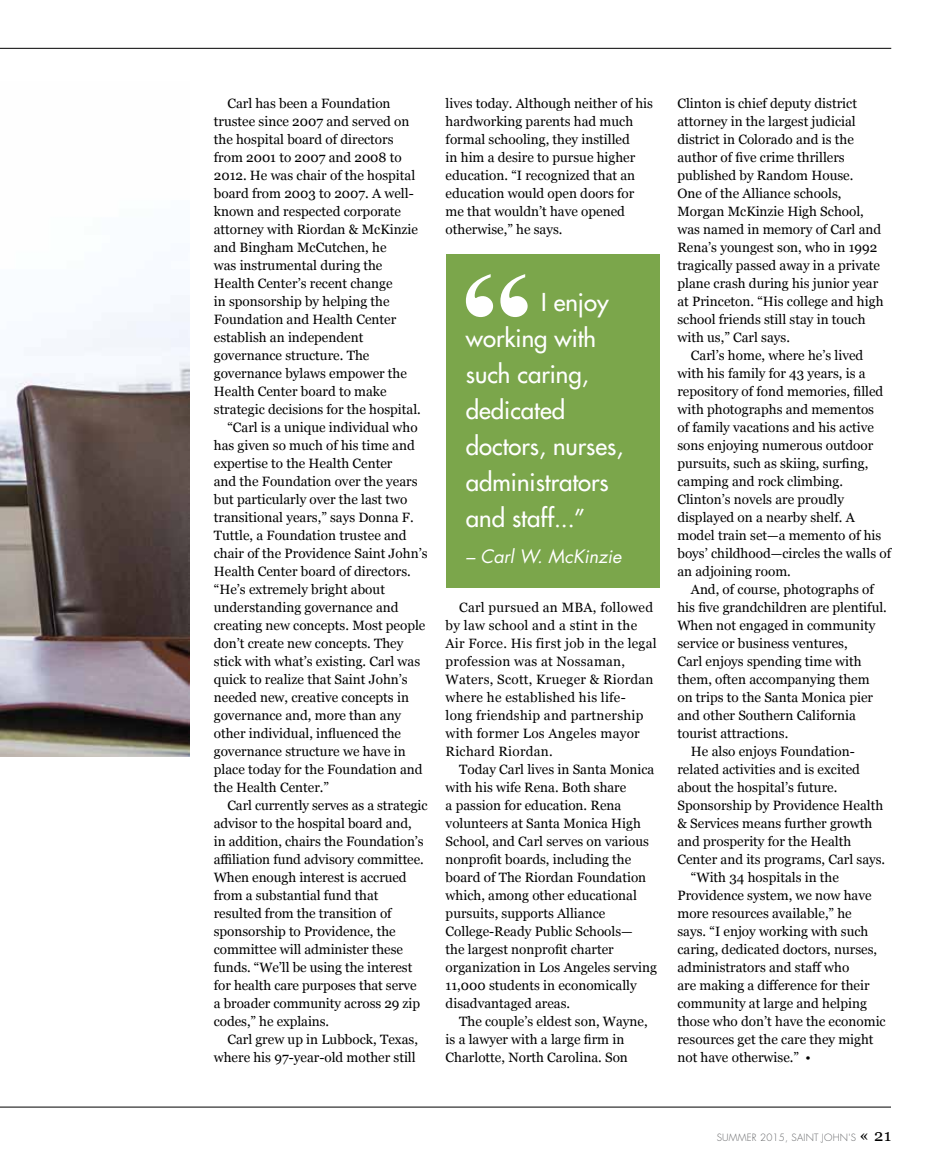
<style>
.page{position:relative;width:945px;height:1175px;background:#fff}
.page>*{position:absolute;margin:0;border:0;box-sizing:border-box;transform-origin:0 0}
.t1{font:500 24px/36px "Futura Std";color:#fff}
.t2{font:italic 18px "Futura Std";color:#fff}
.t3{font:13.5px/18px "Georgia";color:#000}
.t4{font:13.5px/18px "Georgia";letter-spacing:.02em;color:#000}
.t5{font:300 9.75px "Futura Std";letter-spacing:.02em;color:#636466}
.s1{font-family:"Georgia";font-weight:400;font-size:16.5px;color:#000}
</style>
<div class="page">
<hr style="left:0;top:48px;width:891px;height:1px;background:#000">
<hr style="left:0;top:1106px;width:891px;height:1px;background:#000">
<img style="left:0;top:295px;width:190px;height:461px">
<div style="left:446px;top:254px;width:213px;height:333px;background:#7ba64b"></div>
<svg style="left:466px;top:274px;width:62px;height:43px"></svg>
<p class="t3" style="left:227px;top:94px;width:165px">Carl has been a Foundation</p>
<p class="t3" style="left:214px;top:112px;width:197px">trustee since 2007 and served on</p>
<p class="t3" style="left:214px;top:130px;width:181px">the hospital board of directors</p>
<p class="t3" style="left:214px;top:148px;width:190px">from 2001 to 2007 and 2008 to</p>
<p class="t3" style="left:214px;top:166px;width:203px">2012. He was chair of the hospital</p>
<p class="t3" style="left:214px;top:184px;width:201px">board from 2003 to 2007. A well-</p>
<p class="t3" style="left:214px;top:202px;width:189px">known and respected corporate</p>
<p class="t3" style="left:214px;top:220px;width:206px">attorney with Riordan &amp; McKinzie</p>
<p class="t3" style="left:214px;top:238px;width:174px">and Bingham McCutchen, he</p>
<p class="t3" style="left:214px;top:256px;width:170px">was instrumental during the</p>
<p class="t3" style="left:214px;top:274px;width:180px">Health Center’s recent change</p>
<p class="t3" style="left:214px;top:292px;width:177px">in sponsorship by helping the</p>
<p class="t3" style="left:214px;top:310px;width:184px">Foundation and Health Center</p>
<p class="t3" style="left:214px;top:328px;width:151px">establish an independent</p>
<p class="t3" style="left:214px;top:346px;width:157px">governance structure. The</p>
<p class="t3" style="left:214px;top:364px;width:195px">governance bylaws empower the</p>
<p class="t3" style="left:214px;top:382px;width:174px">Health Center board to make</p>
<p class="t3" style="left:214px;top:400px;width:209px">strategic decisions for the hospital.</p>
<p class="t3" style="left:227px;top:418px;width:192px">“Carl is a unique individual who</p>
<p class="t3" style="left:214px;top:436px;width:202px">has given so much of his time and</p>
<p class="t3" style="left:214px;top:454px;width:180px">expertise to the Health Center</p>
<p class="t3" style="left:214px;top:472px;width:205px">and the Foundation over the years</p>
<p class="t3" style="left:214px;top:490px;width:195px">but particularly over the last two</p>
<p class="t3" style="left:214px;top:508px;width:201px">transitional years,” says Donna F.</p>
<p class="t3" style="left:214px;top:526px;width:194px">Tuttle, a Foundation trustee and</p>
<p class="t3" style="left:214px;top:544px;width:215px">chair of the Providence Saint John’s</p>
<p class="t3" style="left:214px;top:562px;width:199px">Health Center board of directors.</p>
<p class="t3" style="left:214px;top:580px;width:173px">“He’s extremely bright about</p>
<p class="t3" style="left:214px;top:598px;width:186px">understanding governance and</p>
<p class="t3" style="left:214px;top:616px;width:213px">creating new concepts. Most people</p>
<p class="t3" style="left:214px;top:634px;width:191px">don’t create new concepts. They</p>
<p class="t3" style="left:214px;top:652px;width:208px">stick with what’s existing. Carl was</p>
<p class="t3" style="left:214px;top:670px;width:195px">quick to realize that Saint John’s</p>
<p class="t3" style="left:214px;top:688px;width:197px">needed new, creative concepts in</p>
<p class="t3" style="left:214px;top:706px;width:189px">governance and, more than any</p>
<p class="t3" style="left:214px;top:724px;width:189px">other individual, influenced the</p>
<p class="t3" style="left:214px;top:742px;width:194px">governance structure we have in</p>
<p class="t3" style="left:214px;top:760px;width:210px">place today for the Foundation and</p>
<p class="t3" style="left:214px;top:778px;width:117px">the Health Center.”</p>
<p class="t3" style="left:227px;top:796px;width:202px">Carl currently serves as a strategic</p>
<p class="t3" style="left:214px;top:814px;width:199px">advisor to the hospital board and,</p>
<p class="t3" style="left:214px;top:832px;width:211px">in addition, chairs the Foundation’s</p>
<p class="t3" style="left:214px;top:850px;width:212px">affiliation fund advisory committee.</p>
<p class="t3" style="left:214px;top:868px;width:194px">When enough interest is accrued</p>
<p class="t3" style="left:214px;top:886px;width:166px">from a substantial fund that</p>
<p class="t3" style="left:214px;top:904px;width:179px">resulted from the transition of</p>
<p class="t3" style="left:214px;top:922px;width:183px">sponsorship to Providence, the</p>
<p class="t3" style="left:214px;top:940px;width:191px">committee will administer these</p>
<p class="t3" style="left:214px;top:958px;width:200px">funds. “We’ll be using the interest</p>
<p class="t3" style="left:214px;top:976px;width:204px">for health care purposes that serve</p>
<p class="t3" style="left:214px;top:994px;width:208px">a broader community across 29 zip</p>
<p class="t3" style="left:214px;top:1012px;width:117px">codes,” he explains.</p>
<p class="t3" style="left:227px;top:1030px;width:192px">Carl grew up in Lubbock, Texas,</p>
<p class="t3" style="left:214px;top:1048px;width:203px">where his 97-year-old mother still</p>
<p class="t3" style="left:446px;top:94px;width:209px">lives today. Although neither of his hardworking parents had much formal schooling, they instilled<br>in him a desire to pursue higher education. “I recognized that an education would open doors for me that wouldn’t have opened otherwise,” he says.</p>
<h1 class="t1" style="left:466px;top:284px;width:159px;text-indent:75px">I enjoy working with such caring, dedicated doctors, nurses, administrators and staff...”</h1>
<h2 class="t2" style="left:466px;top:545px;width:157px">– Carl W. McKinzie</h2>
<p class="t4" style="left:446px;top:598px;width:213px;text-indent:14px">Carl pursued an MBA, followed by law school and a stint in the<br>Air Force. His first job in the legal profession was at Nossaman,<br>Waters, Scott, Krueger &amp; Riordan where he established his life-<br>long friendship and partnership with former Los Angeles mayor<br>Richard Riordan.</p>
<p class="t3" style="left:446px;top:759px;width:213px;text-indent:14px">Today Carl lives in Santa Monica with his wife Rena. Both share<br>a passion for education. Rena volunteers at Santa Monica High<br>School, and Carl serves on various nonprofit boards, including the board of The Riordan Foundation which, among other educational pursuits, supports Alliance<br>College-Ready Public Schools—<br>the largest nonprofit charter organization in Los Angeles serving<br>11,000 students in economically disadvantaged areas.</p>
<p class="t3" style="left:446px;top:1011px;width:204px;text-indent:14px">The couple’s eldest son, Wayne, is a lawyer with a large firm in<br>Charlotte, North Carolina. Son</p>
<p class="t3" style="left:677px;top:93px;width:208px">Clinton is chief deputy district attorney in the largest judicial district in Colorado and is the author of five crime thrillers published by Random House.<br>One of the Alliance schools,<br>Morgan McKinzie High School, was named in memory of Carl and<br>Rena’s youngest son, who in 1992 tragically passed away in a private plane crash during his junior year at Princeton. “His college and high school friends still stay in touch with us,” Carl says.</p>
<p class="t3" style="left:677px;top:345px;width:215px;text-indent:14px">Carl’s home, where he’s lived with his family for 43 years, is a repository of fond memories, filled with photographs and mementos<br>of family vacations and his active sons enjoying numerous outdoor pursuits, such as skiing, surfing, camping and rock climbing.<br>Clinton’s novels are proudly displayed on a nearby shelf. A model train set—a memento of his boys’ childhood—circles the walls of an adjoining room.</p>
<p class="t3" style="left:691px;top:579px;width:184px">And, of course, photographs of</p>
<p class="t3" style="left:677px;top:597px;width:211px">his five grandchildren are plentiful.</p>
<p class="t3" style="left:677px;top:615px;width:199px">When not engaged in community</p>
<p class="t3" style="left:677px;top:633px;width:172px">service or business ventures,</p>
<p class="t3" style="left:677px;top:651px;width:186px">Carl enjoys spending time with</p>
<p class="t3" style="left:677px;top:669px;width:194px">them, often accompanying them</p>
<p class="t3" style="left:677px;top:687px;width:197px">on trips to the Santa Monica pier</p>
<p class="t3" style="left:677px;top:705px;width:180px">and other Southern California</p>
<p class="t3" style="left:677px;top:723px;width:112px">tourist attractions.</p>
<p class="t3" style="left:691px;top:741px;width:165px">He also enjoys Foundation-</p>
<p class="t3" style="left:677px;top:759px;width:184px">related activities and is excited</p>
<p class="t3" style="left:677px;top:777px;width:161px">about the hospital’s future.</p>
<p class="t3" style="left:677px;top:795px;width:207px">Sponsorship by Providence Health</p>
<p class="t3" style="left:677px;top:813px;width:196px">&amp; Services means further growth</p>
<p class="t3" style="left:677px;top:831px;width:175px">and prosperity for the Health</p>
<p class="t3" style="left:677px;top:849px;width:209px">Center and its programs, Carl says.</p>
<p class="t3" style="left:691px;top:867px;width:150px">“With 34 hospitals in the</p>
<p class="t3" style="left:677px;top:885px;width:196px">Providence system, we now have</p>
<p class="t3" style="left:677px;top:903px;width:176px">more resources available,” he</p>
<p class="t3" style="left:677px;top:921px;width:192px">says. “I enjoy working with such</p>
<p class="t3" style="left:677px;top:939px;width:201px">caring, dedicated doctors, nurses,</p>
<p class="t3" style="left:677px;top:957px;width:173px">administrators and staff who</p>
<p class="t3" style="left:677px;top:975px;width:194px">are making a difference for their</p>
<p class="t3" style="left:677px;top:993px;width:191px">community at large and helping</p>
<p class="t3" style="left:677px;top:1011px;width:210px">those who don’t have the economic</p>
<p class="t3" style="left:677px;top:1029px;width:198px">resources get the care they might</p>
<p class="t3" style="left:677px;top:1047px;width:135px">not have otherwise.” •</p>
<p class="t5" style="left:717px;top:1131px;width:176px">SUMMER 2015, SAINT JOHN'S <span class="s1">« 21</span></p>
</div>
